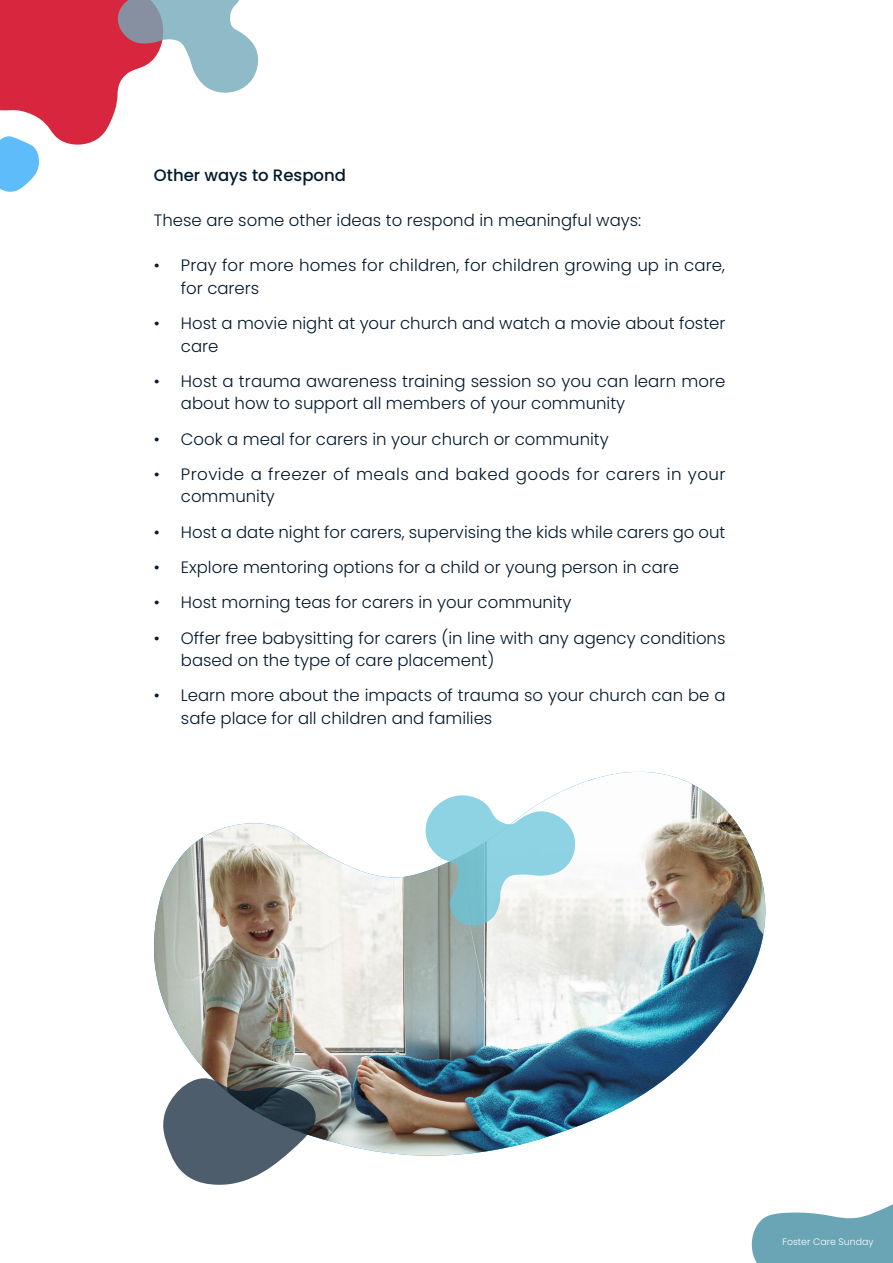
<style>
.page{position:relative;width:893px;height:1263px;background:#fff}
.page>*{position:absolute;margin:0;border:0;box-sizing:border-box;transform-origin:0 0}
.t1{font:300 16.5px/22.5px "Poppins";color:#02182b}
.t2{font:300 16.5px/22.5px "Poppins";letter-spacing:.025em;color:#02182b}
.t3{font:500 16.5px "Poppins";color:#02182b}
.t4{font:300 9.45px "Poppins";color:#fff}
</style>
<div class="page">
<svg style="left:0;top:0;width:259px;height:192px"></svg>
<img style="left:153px;top:772px;width:612px;height:384px">
<svg style="left:424px;top:794px;width:154px;height:135px"></svg>
<svg style="left:161px;top:1078px;width:157px;height:107px"></svg>
<svg style="left:751px;top:1204px;width:142px;height:59px"></svg>
<p class="t3" style="left:154px;top:166px;width:194px">Other ways to Respond</p>
<p class="t1" style="left:154px;top:209px;width:489px">These are some other ideas to respond in meaningful ways:</p>
<p class="t1" style="left:181px;top:254px;width:546px;text-indent:-27px">• Pray for more homes for children, for children growing up in care, for carers</p>
<p class="t1" style="left:181px;top:312px;width:546px;text-indent:-27px">• Host a movie night at your church and watch a movie about foster care</p>
<p class="t1" style="left:181px;top:370px;width:546px;text-indent:-27px">• Host a trauma awareness training session so you can learn more about how to support all members of your community</p>
<p class="t1" style="left:154px;top:428px;width:456px">• Cook a meal for carers in your church or community</p>
<p class="t2" style="left:181px;top:463px;width:546px;text-indent:-27px">• Provide a freezer of meals and baked goods for carers in your community</p>
<p class="t1" style="left:154px;top:521px;width:573px">• Host a date night for carers, supervising the kids while carers go out</p>
<p class="t1" style="left:154px;top:556px;width:527px">• Explore mentoring options for a child or young person in care</p>
<p class="t1" style="left:154px;top:591px;width:419px">• Host morning teas for carers in your community</p>
<p class="t1" style="left:181px;top:626px;width:546px;text-indent:-27px">• Offer free babysitting for carers (in line with any agency conditions based on the type of care placement)</p>
<p class="t1" style="left:181px;top:684px;width:546px;text-indent:-27px">• Learn more about the impacts of trauma so your church can be a safe place for all children and families</p>
<p class="t4" style="left:782px;top:1236px;width:93px">Foster Care Sunday</p>
</div>
